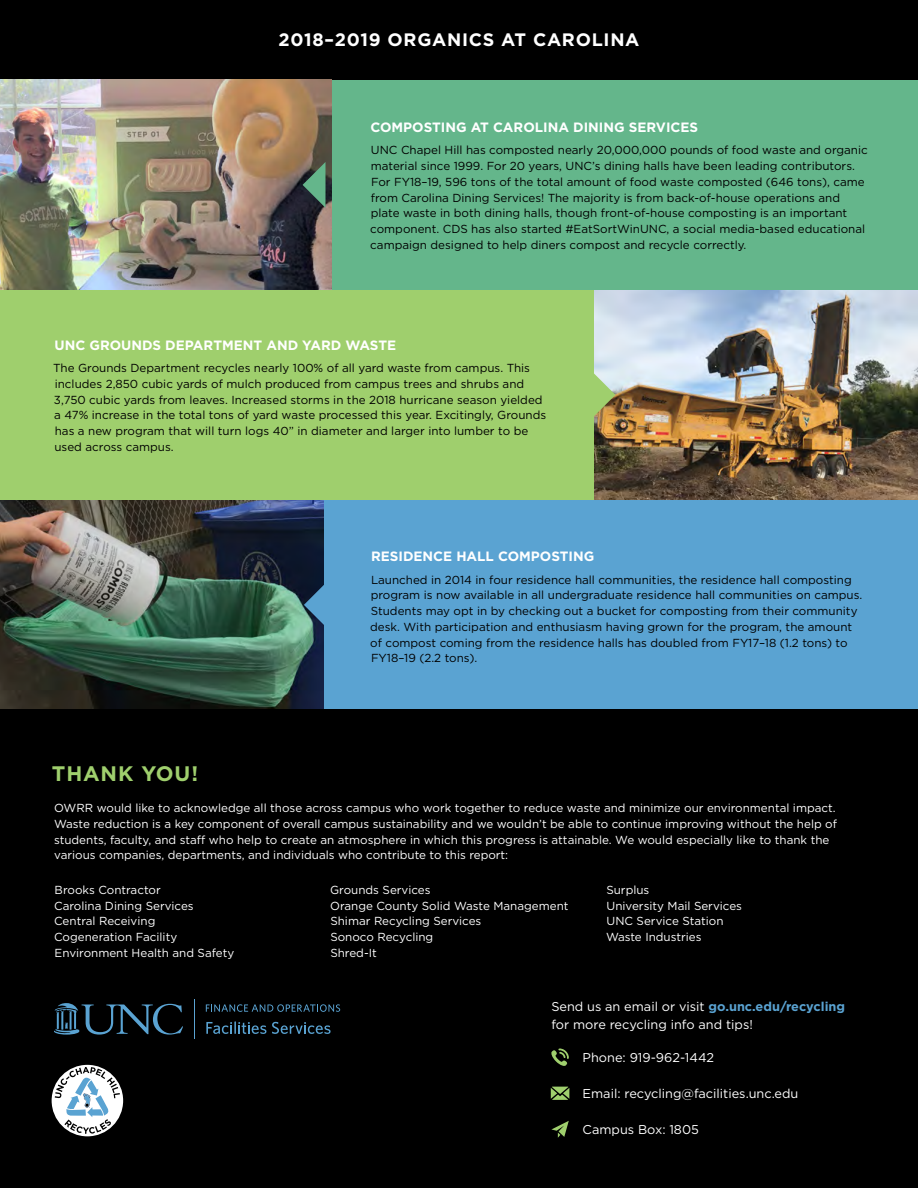
<style>
.page{position:relative;width:918px;height:1188px;background:#fff}
.page>*{position:absolute;margin:0;border:0;box-sizing:border-box;transform-origin:0 0}
.t1{font:700 21px "Gotham";letter-spacing:.04em;color:#9fcf6d}
.t2{font:700 18px "Gotham";letter-spacing:.04em;color:#fff}
.t3{font:700 13.5px "Gotham";color:#fff}
.t4{font:12.75px/18px "Gotham";color:#fff}
.t5{font:11.7px/15.8px "Gotham";color:#000}
.t6{font:11.7px/15.8px "Gotham";color:#fff}
.s1{font-weight:700;color:#5aa3d2}
</style>
<div class="page">
<div style="left:324px;top:500px;width:594px;height:210px;background:#5aa3d2"></div>
<img style="left:594px;top:290px;width:324px;height:210px">
<div style="left:324px;top:80px;width:594px;height:210px;background:#64b68b"></div>
<img style="left:0;top:500px;width:324px;height:210px">
<div style="left:0;top:290px;width:594px;height:210px;background:#9fcf6d"></div>
<div style="left:0;top:710px;width:918px;height:478px;background:#000"></div>
<hr style="left:194px;top:999px;width:1px;height:40px;background:#5aa3d2">
<div style="left:0;top:0;width:918px;height:80px;background:#000"></div>
<img style="left:0;top:80px;width:332px;height:210px">
<svg style="left:303px;top:162px;width:23px;height:46px"></svg>
<svg style="left:594px;top:372px;width:21px;height:46px"></svg>
<svg style="left:304px;top:582px;width:20px;height:46px"></svg>
<svg style="left:54px;top:1003px;width:129px;height:32px"></svg>
<svg style="left:206px;top:1004px;width:134px;height:8px"></svg>
<svg style="left:206px;top:1021px;width:60px;height:13px"></svg>
<svg style="left:272px;top:1022px;width:59px;height:12px"></svg>
<svg style="left:551px;top:1048px;width:18px;height:18px"></svg>
<svg style="left:551px;top:1087px;width:18px;height:13px"></svg>
<svg style="left:551px;top:1121px;width:18px;height:17px"></svg>
<svg style="left:51px;top:1064px;width:73px;height:73px"></svg>
<div style="left:50px;top:1063px;width:75px;height:75px;border:2px solid #000;border-radius:50%"></div>
<svg style="left:55px;top:1067px;width:65px;height:67px;background:#b0bbc1"></svg>
<p class="t2" style="left:279px;top:28px;width:362px">2018–2019 ORGANICS AT CAROLINA</p>
<p class="t3" style="left:370px;top:118px;width:329px">COMPOSTING AT CAROLINA DINING SERVICES</p>
<p class="t5" style="left:370px;top:142px;width:499px">UNC Chapel Hill has composted nearly 20,000,000 pounds of food waste and organic material since 1999. For 20 years, UNC’s dining halls have been leading contributors.<br>For FY18–19, 596 tons of the total amount of food waste composted (646 tons), came from Carolina Dining Services! The majority is from back-of-house operations and plate waste in both dining halls, though front-of-house composting is an important component. CDS has also started #EatSortWinUNC, a social media-based educational campaign designed to help diners compost and recycle correctly.</p>
<p class="t3" style="left:55px;top:336px;width:343px">UNC GROUNDS DEPARTMENT AND YARD WASTE</p>
<p class="t5" style="left:53px;top:360px;width:494px">The Grounds Department recycles nearly 100% of all yard waste from campus. This includes 2,850 cubic yards of mulch produced from campus trees and shrubs and 3,750 cubic yards from leaves. Increased storms in the 2018 hurricane season yielded a 47% increase in the total tons of yard waste processed this year. Excitingly, Grounds has a new program that will turn logs 40” in diameter and larger into lumber to be used across campus.</p>
<p class="t3" style="left:371px;top:547px;width:225px">RESIDENCE HALL COMPOSTING</p>
<p class="t5" style="left:370px;top:571px;width:494px">Launched in 2014 in four residence hall communities, the residence hall composting program is now available in all undergraduate residence hall communities on campus.<br>Students may opt in by checking out a bucket for composting from their community desk. With participation and enthusiasm having grown for the program, the amount of compost coming from the residence halls has doubled from FY17–18 (1.2 tons) to FY18–19 (2.2 tons).</p>
<p class="t1" style="left:52px;top:759px;width:148px">THANK YOU!</p>
<p class="t6" style="left:54px;top:800px;width:785px">OWRR would like to acknowledge all those across campus who work together to reduce waste and minimize our environmental impact.<br>Waste reduction is a key component of overall campus sustainability and we wouldn’t be able to continue improving without the help of students, faculty, and staf who help to create an atmosphere in which this progress is attainable. We would especially like to thank the various companies, departments, and individuals who contribute to this report:</p>
<p class="t6" style="left:55px;top:882px;width:108px">Brooks Contractor</p>
<p class="t6" style="left:330px;top:882px;width:102px">Grounds Services</p>
<p class="t6" style="left:606px;top:882px;width:45px">Surplus</p>
<p class="t6" style="left:54px;top:897px;width:141px">Carolina Dining Services</p>
<p class="t6" style="left:330px;top:897px;width:240px">Orange County Solid Waste Management</p>
<p class="t6" style="left:607px;top:897px;width:137px">University Mail Services</p>
<p class="t6" style="left:54px;top:913px;width:103px">Central Receiving</p>
<p class="t6" style="left:330px;top:913px;width:153px">Shimar Recycling Services</p>
<p class="t6" style="left:607px;top:913px;width:118px">UNC Service Station</p>
<p class="t6" style="left:54px;top:929px;width:125px">Cogeneration Facility</p>
<p class="t6" style="left:330px;top:929px;width:104px">Sonoco Recycling</p>
<p class="t6" style="left:606px;top:929px;width:97px">Waste Industries</p>
<p class="t6" style="left:55px;top:945px;width:181px">Environment Health and Safety</p>
<p class="t6" style="left:330px;top:945px;width:48px">Shred-It</p>
<p class="t4" style="left:551px;top:997px;width:295px">Send us an email or visit <span class="s1">go.unc.edu/recycling </span>for more recycling info and tips!</p>
<p class="t4" style="left:583px;top:1048px;width:133px">Phone: 919-962-1442</p>
<p class="t4" style="left:583px;top:1084px;width:217px">Email: recycling@facilities.unc.edu</p>
<p class="t4" style="left:583px;top:1120px;width:118px">Campus Box: 1805</p>
</div>
